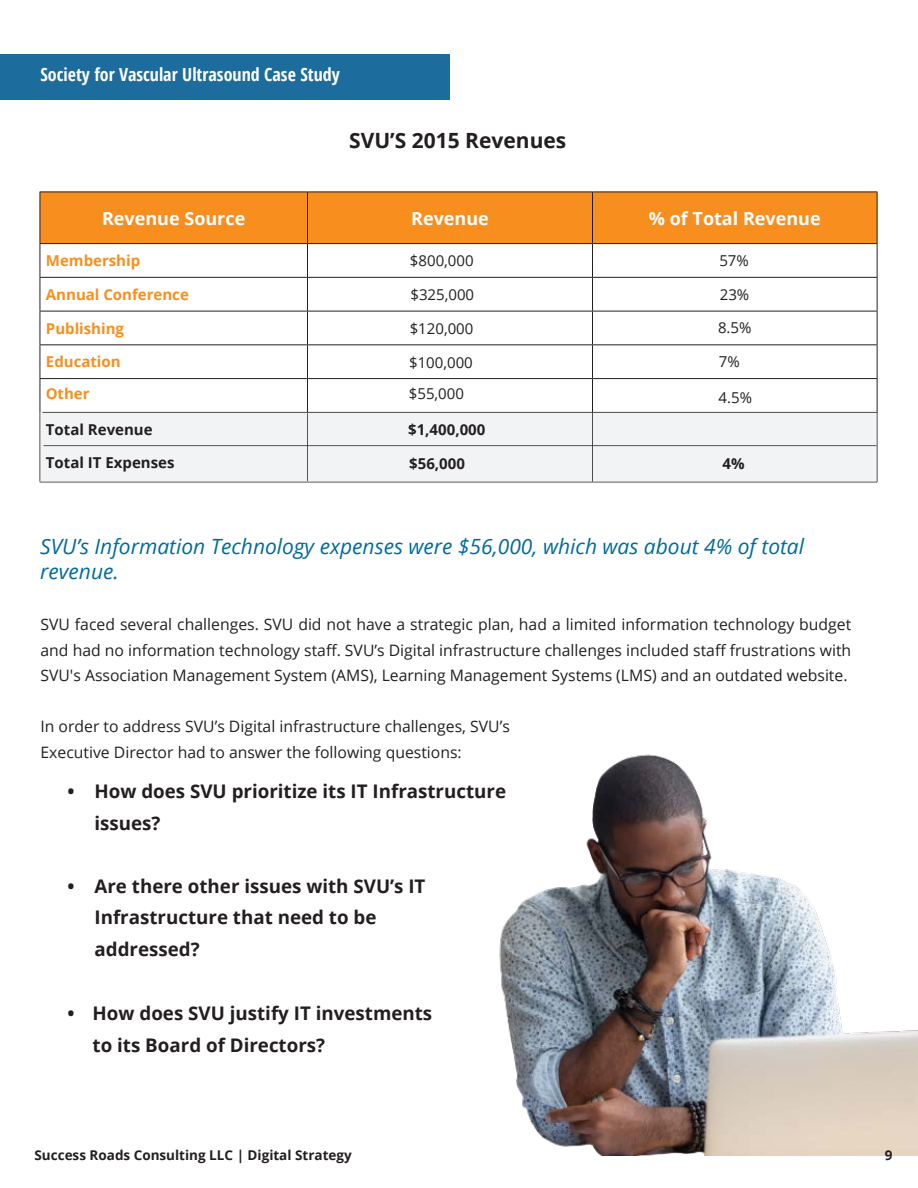
<style>
.page{position:relative;width:918px;height:1188px;background:#fff}
.page>*{position:absolute;margin:0;border:0;box-sizing:border-box;transform-origin:0 0}
.t1{font:italic 21px/25.5px "Open Sans";color:#006b9c}
.t2{font:700 21px "Open Sans";color:#231f20}
.t3{font:700 18.75px/31.5px "Open Sans";color:#231f20}
.t4{font:700 18px "Open Sans Condensed";color:#fff}
.t5{font:700 18px "Open Sans";color:#fff}
.t6{font:15.75px/25.5px "Open Sans";color:#231f20;text-align:justify}
.t7{font:15px "Open Sans";color:#231f20}
.t8{font:700 15px "Open Sans";color:#f78f1f}
.t9{font:700 15px "Open Sans";color:#231f20}
.t10{font:700 13.5px "Open Sans";color:#231f20}
</style>
<div class="page">
<div style="left:41px;top:193px;width:836px;height:51px;background:#f88e1e"></div>
<div style="left:40px;top:410px;width:837px;height:71px;background:#f2f3f4"></div>
<hr style="left:40px;top:192px;width:267px;height:1px;background:#231f20">
<hr style="left:40px;top:192px;width:1px;height:51px;background:#231f20">
<hr style="left:308px;top:192px;width:284px;height:1px;background:#231f20">
<hr style="left:307px;top:192px;width:1px;height:51px;background:#231f20">
<hr style="left:592px;top:192px;width:286px;height:1px;background:#231f20">
<hr style="left:592px;top:192px;width:1px;height:51px;background:#231f20">
<hr style="left:877px;top:192px;width:1px;height:51px;background:#231f20">
<hr style="left:40px;top:243px;width:267px;height:1px;background:#231f20">
<hr style="left:40px;top:244px;width:1px;height:33px;background:#231f20">
<hr style="left:308px;top:243px;width:284px;height:1px;background:#231f20">
<hr style="left:307px;top:244px;width:1px;height:33px;background:#231f20">
<hr style="left:592px;top:243px;width:286px;height:1px;background:#231f20">
<hr style="left:592px;top:244px;width:1px;height:33px;background:#231f20">
<hr style="left:877px;top:244px;width:1px;height:33px;background:#231f20">
<hr style="left:40px;top:277px;width:267px;height:1px;background:#231f20">
<hr style="left:40px;top:278px;width:1px;height:33px;background:#231f20">
<hr style="left:308px;top:277px;width:284px;height:1px;background:#231f20">
<hr style="left:307px;top:278px;width:1px;height:33px;background:#231f20">
<hr style="left:592px;top:277px;width:286px;height:1px;background:#231f20">
<hr style="left:592px;top:278px;width:1px;height:33px;background:#231f20">
<hr style="left:877px;top:278px;width:1px;height:33px;background:#231f20">
<hr style="left:40px;top:311px;width:267px;height:1px;background:#231f20">
<hr style="left:40px;top:311px;width:1px;height:33px;background:#231f20">
<hr style="left:308px;top:311px;width:284px;height:1px;background:#231f20">
<hr style="left:307px;top:311px;width:1px;height:33px;background:#231f20">
<hr style="left:592px;top:311px;width:286px;height:1px;background:#231f20">
<hr style="left:592px;top:311px;width:1px;height:33px;background:#231f20">
<hr style="left:877px;top:311px;width:1px;height:33px;background:#231f20">
<hr style="left:40px;top:344px;width:267px;height:1px;background:#231f20">
<hr style="left:40px;top:345px;width:1px;height:33px;background:#231f20">
<hr style="left:308px;top:344px;width:284px;height:1px;background:#231f20">
<hr style="left:307px;top:345px;width:1px;height:33px;background:#231f20">
<hr style="left:592px;top:344px;width:286px;height:1px;background:#231f20">
<hr style="left:592px;top:345px;width:1px;height:33px;background:#231f20">
<hr style="left:877px;top:345px;width:1px;height:33px;background:#231f20">
<hr style="left:40px;top:378px;width:267px;height:1px;background:#231f20">
<hr style="left:40px;top:379px;width:1px;height:33px;background:#231f20">
<hr style="left:308px;top:378px;width:284px;height:1px;background:#231f20">
<hr style="left:307px;top:379px;width:1px;height:33px;background:#231f20">
<hr style="left:592px;top:378px;width:286px;height:1px;background:#231f20">
<hr style="left:592px;top:379px;width:1px;height:33px;background:#231f20">
<hr style="left:877px;top:379px;width:1px;height:33px;background:#231f20">
<hr style="left:44px;top:445px;width:832px;height:1px;background:#231f20">
<hr style="left:39px;top:412px;width:1px;height:69px;background:#231f20">
<hr style="left:42px;top:412px;width:835px;height:1px;background:#231f20">
<hr style="left:307px;top:413px;width:1px;height:68px;background:#231f20">
<hr style="left:592px;top:412px;width:1px;height:70px;background:#231f20">
<hr style="left:877px;top:412px;width:1px;height:70px;background:#231f20">
<hr style="left:40px;top:481px;width:837px;height:2px;background:#231f20">
<div style="left:0;top:54px;width:450px;height:45px;background:#1c6d9d"></div>
<img style="left:499px;top:754px;width:419px;height:402px">
<p class="t4" style="left:40px;top:62px;width:301px">Society for Vascular Ultrasound Case Study</p>
<h1 class="t2" style="left:349px;top:126px;width:219px">SVU’S 2015 Revenues</h1>
<p class="t5" style="left:102px;top:205px;width:145px">Revenue Source</p>
<p class="t5" style="left:411px;top:205px;width:79px">Revenue</p>
<p class="t5" style="left:649px;top:205px;width:173px">% of Total Revenue</p>
<p class="t8" style="left:46px;top:250px;width:96px">Membership</p>
<p class="t7" style="left:410px;top:250px;width:65px">$800,000</p>
<p class="t7" style="left:719px;top:251px;width:31px">57%</p>
<p class="t8" style="left:46px;top:284px;width:144px">Annual Conference</p>
<p class="t7" style="left:410px;top:284px;width:65px">$325,000</p>
<p class="t7" style="left:720px;top:284px;width:31px">23%</p>
<p class="t8" style="left:46px;top:318px;width:80px">Publishing</p>
<p class="t7" style="left:410px;top:318px;width:65px">$120,000</p>
<p class="t7" style="left:718px;top:318px;width:35px">8.5%</p>
<p class="t8" style="left:46px;top:351px;width:76px">Education</p>
<p class="t7" style="left:409px;top:352px;width:65px">$100,000</p>
<p class="t7" style="left:719px;top:352px;width:22px">7%</p>
<p class="t8" style="left:46px;top:383px;width:45px">Other</p>
<p class="t7" style="left:409px;top:384px;width:57px">$55,000</p>
<p class="t7" style="left:719px;top:387px;width:35px">4.5%</p>
<p class="t9" style="left:46px;top:419px;width:108px">Total Revenue</p>
<p class="t9" style="left:408px;top:419px;width:79px">$1,400,000</p>
<p class="t9" style="left:46px;top:452px;width:130px">Total IT Expenses</p>
<p class="t9" style="left:409px;top:453px;width:57px">$56,000</p>
<p class="t9" style="left:722px;top:453px;width:24px">4%</p>
<h1 class="t1" style="left:40px;top:533px;width:765px">SVU’s Information Technology expenses were $56,000, which was about 4% of total revenue.</h1>
<p class="t6" style="left:40px;top:611px;width:812px">SVU faced several challenges. SVU did not have a strategic plan, had a limited information technology budget and had no information technology staff. SVU’s Digital infrastructure challenges included staff frustrations with SVU's Association Management System (AMS), Learning Management Systems (LMS) and an outdated website.</p>
<p class="t6" style="left:40px;top:714px;width:471px">In order to address SVU’s Digital infrastructure challenges, SVU’s<br>Executive Director had to answer the following questions:</p>
<p class="t3" style="left:94px;top:775px;width:413px;text-indent:-27px">• How does SVU prioritize its IT Infrastructure issues?</p>
<p class="t3" style="left:94px;top:870px;width:333px;text-indent:-27px">• Are there other issues with SVU’s IT<br>Infrastructure that need to be addressed?</p>
<p class="t3" style="left:93px;top:997px;width:341px;text-indent:-25px">• How does SVU justify IT investments to its Board of Directors?</p>
<p class="t10" style="left:34px;top:1146px;width:319px">Success Roads Consulting LLC | Digital Strategy</p>
<p class="t10" style="left:885px;top:1146px;width:9px">9</p>
</div>
